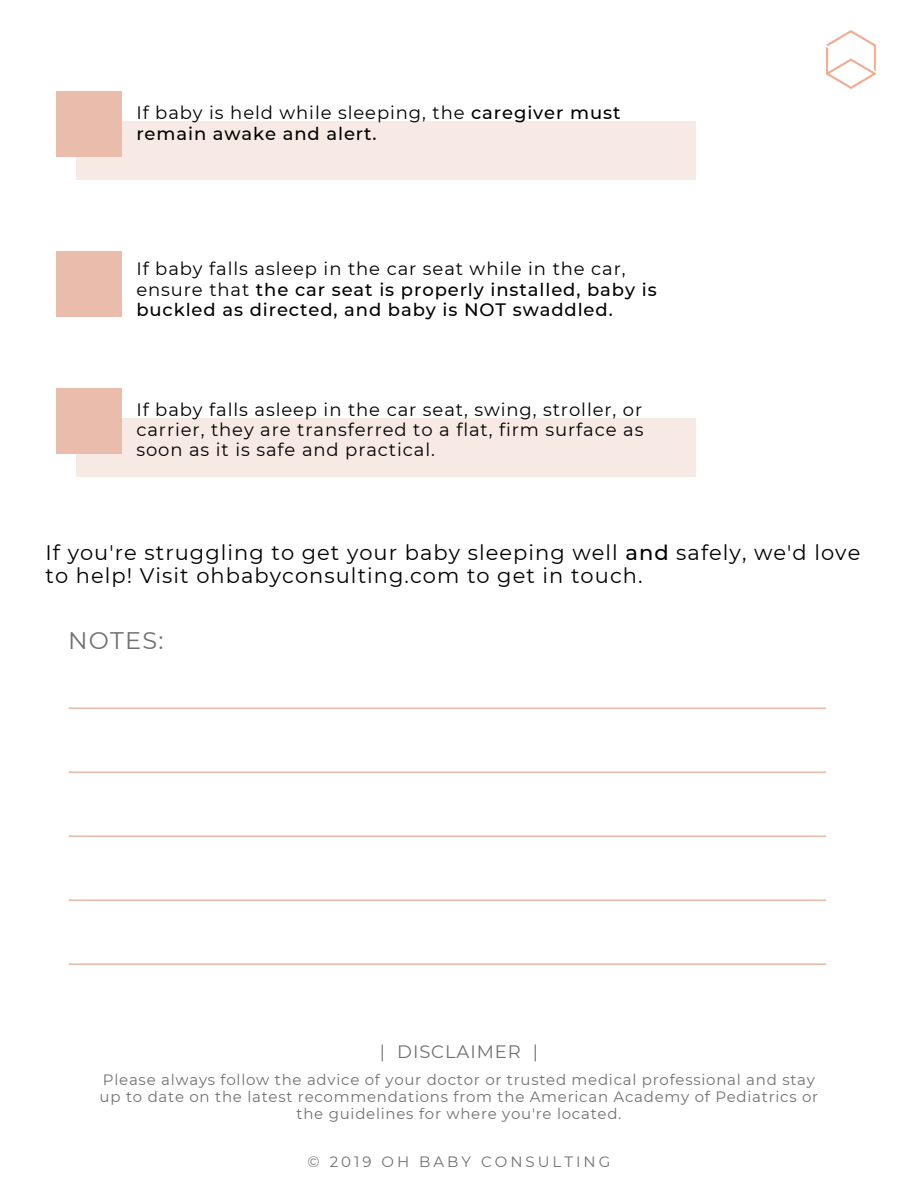
<style>
.page{position:relative;width:918px;height:1188px;background:#fff}
.page>*{position:absolute;margin:0;border:0;box-sizing:border-box;transform-origin:0 0}
.t1{font:24px "Montserrat";letter-spacing:.05em;color:#717171}
.t2{font:21px/23.2px "Montserrat";letter-spacing:.05em;color:#000}
.t3{font:500 18px/20.1px "Montserrat";letter-spacing:.05em;color:#000}
.t4{font:18px/20.1px "Montserrat";letter-spacing:.05em;color:#000;text-align:justify}
.t5{font:18px "Montserrat";letter-spacing:.05em;color:#717171}
.t6{font:15px/17.1px "Montserrat";letter-spacing:.05em;color:#717171;text-align:center}
.t7{font:15px "Montserrat";letter-spacing:.2em;color:#717171}
.s1{font-weight:400}
.s2{font-weight:500}
</style>
<div class="page">
<div style="left:76px;top:121px;width:620px;height:59px;background:#f7eae4"></div>
<div style="left:56px;top:92px;width:66px;height:65px;background:#eabcac"></div>
<div style="left:56px;top:251px;width:66px;height:65px;background:#eabcac"></div>
<img style="left:826px;top:31px;width:50px;height:57px">
<svg style="left:69px;top:707px;width:757px;height:2px;background:#efccc0"></svg>
<svg style="left:69px;top:771px;width:757px;height:2px;background:#eecbbf"></svg>
<svg style="left:69px;top:835px;width:757px;height:2px;background:#eecabd"></svg>
<svg style="left:69px;top:899px;width:757px;height:2px;background:#eec9bc"></svg>
<svg style="left:69px;top:963px;width:757px;height:2px;background:#edc8bb"></svg>
<div style="left:76px;top:418px;width:620px;height:58px;background:#f7eae4"></div>
<div style="left:56px;top:388px;width:66px;height:66px;background:#eabcac"></div>
<p class="t3" style="left:136px;top:103px;width:486px"><span class="s1">If baby is held while sleeping, the</span> caregiver must remain awake and alert.</p>
<p class="t3" style="left:136px;top:259px;width:522px"><span class="s1">If baby falls asleep in the car seat while in the car, ensure that</span> the car seat is properly installed, baby is buckled as directed, and baby is NOT swaddled.</p>
<p class="t4" style="left:136px;top:399px;width:509px">If baby falls asleep in the car seat, swing, stroller, or carrier, they are transferred to a flat, firm surface as soon as it is safe and practical.</p>
<p class="t2" style="left:46px;top:541px;width:816px">If you're struggling to get your baby sleeping well <span class="s2">and</span> safely, we'd love to help! Visit ohbabyconsulting.com to get in touch.</p>
<h1 class="t1" style="left:68px;top:625px;width:97px">NOTES:</h1>
<p class="t5" style="left:380px;top:1040px;width:160px">| DISCLAIMER |</p>
<p class="t6" style="left:100px;top:1071px;width:720px">Please always follow the advice of your doctor or trusted medical professional and stay up to date on the latest recommendations from the American Academy of Pediatrics or the guidelines for where you're located.</p>
<p class="t7" style="left:308px;top:1153px;width:304px">© 2019 OH BABY CONSULTING</p>
</div>
